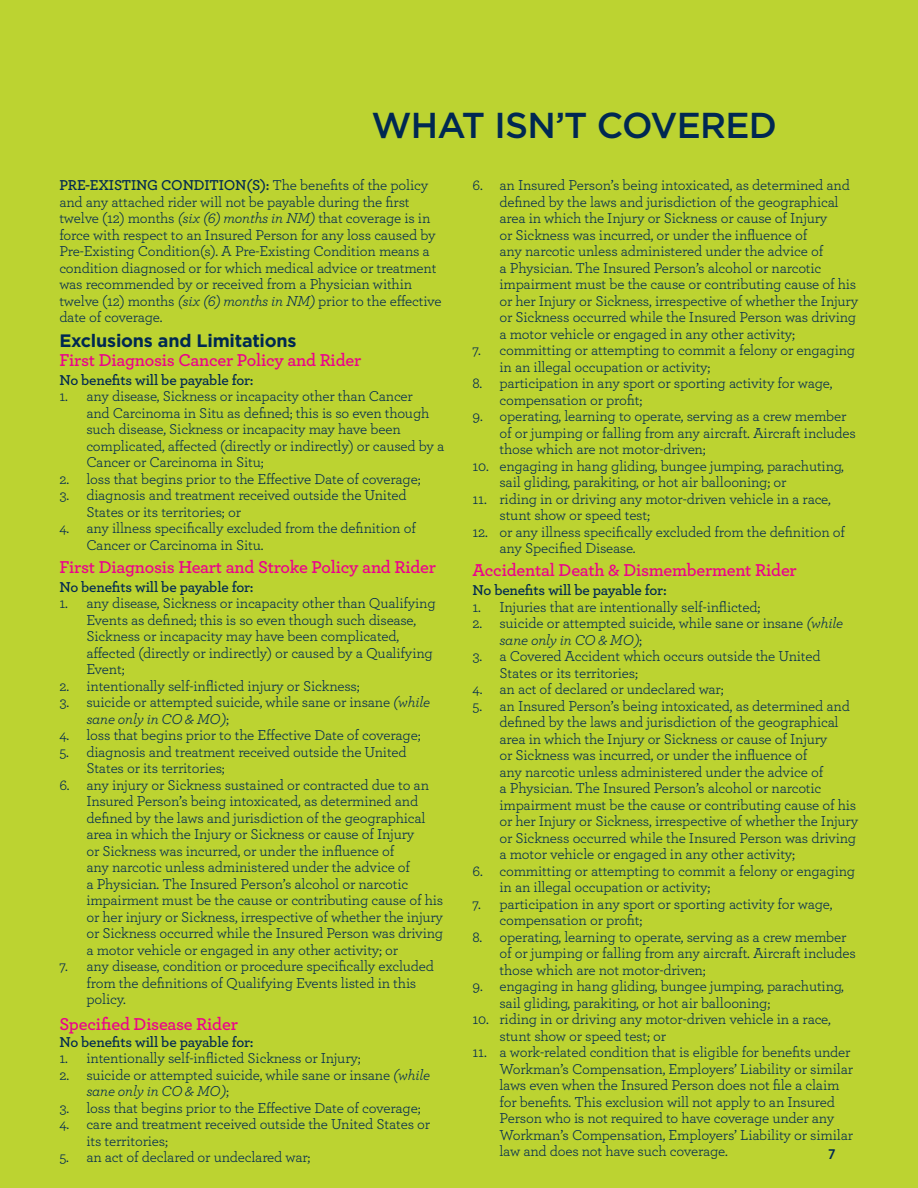
<style>
.page{position:relative;width:918px;height:1188px;background:#bcd331}
.page>*{position:absolute;margin:0;border:0;box-sizing:border-box;transform-origin:0 0}
.t1{font:500 36px "Gotham";letter-spacing:-.02em;color:#002852}
.t2{font:600 18px "Archer";letter-spacing:-.01em;color:#ec008c}
.t3{font:700 18px "Gotham";letter-spacing:-.01em;color:#002852}
.t4{font:15px/16.5px "Archer";letter-spacing:-.01em;color:#002852}
.t5{font:600 15px "Archer";letter-spacing:-.01em;color:#002852}
.t6{font:600 semi-condensed 15px "Myriad Pro";color:#002852}
.s1{font-weight:600}
.s2{font-style:italic}
</style>
<div class="page">
<h1 class="t1" style="left:371px;top:102px;width:407px">WHAT ISN’T COVERED</h1>
<p class="t4" style="left:59px;top:176px;width:384px"><span class="s1">PRE-EXISTING CONDITION(S):</span> The benefits of the policy and any attached rider will not be payable during the first twelve (12) months <span class="s2">(six (6) months in NM)</span> that coverage is in force with respect to an Insured Person for any loss caused by Pre-Existing Condition(s). A Pre-Existing Condition means a condition diagnosed or for which medical advice or treatment was recommended by or received from a Physician within twelve (12) months <span class="s2">(six (6) months in NM)</span> prior to the effective date of coverage.</p>
<p class="t3" style="left:59px;top:329px;width:239px">Exclusions and Limitations</p>
<p class="t2" style="left:59px;top:347px;width:304px">First Diagnosis Cancer Policy and Rider</p>
<p class="t5" style="left:59px;top:368px;width:196px">No benefits will be payable for:</p>
<p class="t4" style="left:86px;top:387px;width:360px;text-indent:-27px">1. any disease, Sickness or incapacity other than Cancer<br>and Carcinoma in Situ as defined; this is so even though such disease, Sickness or incapacity may have been complicated, affected (directly or indirectly) or caused by a Cancer or Carcinoma in Situ;</p>
<p class="t4" style="left:59px;top:470px;width:363px">2. loss that begins prior to the Effective Date of coverage;</p>
<p class="t4" style="left:86px;top:486px;width:322px;text-indent:-27px">3. diagnosis and treatment received outside the United<br>States or its territories; or</p>
<p class="t4" style="left:86px;top:519px;width:331px;text-indent:-27px">4. any illness specifically excluded from the definition of<br>Cancer or Carcinoma in Situ.</p>
<p class="t2" style="left:59px;top:553px;width:378px">First Diagnosis Heart and Stroke Policy and Rider</p>
<p class="t5" style="left:59px;top:575px;width:196px">No benefits will be payable for:</p>
<p class="t4" style="left:86px;top:594px;width:351px;text-indent:-27px">1. any disease, Sickness or incapacity other than Qualifying Events as defined; this is so even though such disease, Sickness or incapacity may have been complicated, affected (directly or indirectly) or caused by a Qualifying Event;</p>
<p class="t4" style="left:59px;top:677px;width:302px">2. intentionally self-inflicted injury or Sickness;</p>
<p class="t4" style="left:86px;top:693px;width:345px;text-indent:-27px">3. suicide or attempted suicide, while sane or insane <span class="s2">(while sane only in CO &amp; MO)</span>;</p>
<p class="t4" style="left:59px;top:726px;width:363px">4. loss that begins prior to the Effective Date of coverage;</p>
<p class="t4" style="left:86px;top:743px;width:322px;text-indent:-27px">5. diagnosis and treatment received outside the United<br>States or its territories;</p>
<p class="t4" style="left:86px;top:776px;width:358px;text-indent:-27px">6. any injury or Sickness sustained or contracted due to an Insured Person’s being intoxicated, as determined and defined by the laws and jurisdiction of the geographical area in which the Injury or Sickness or cause of Injury<br>or Sickness was incurred, or under the influence of<br>any narcotic unless administered under the advice of<br>a Physician. The Insured Person’s alcohol or narcotic impairment must be the cause or contributing cause of his or her injury or Sickness, irrespective of whether the injury or Sickness occurred while the Insured Person was driving a motor vehicle or engaged in any other activity; or</p>
<p class="t4" style="left:86px;top:957px;width:349px;text-indent:-27px">7. any disease, condition or procedure specifically excluded from the definitions of Qualifying Events listed in this policy.</p>
<p class="t2" style="left:59px;top:1011px;width:180px">Specified Disease Rider</p>
<p class="t5" style="left:59px;top:1031px;width:196px">No benefits will be payable for:</p>
<p class="t4" style="left:59px;top:1049px;width:303px">1. intentionally self-inflicted Sickness or Injury;</p>
<p class="t4" style="left:86px;top:1066px;width:345px;text-indent:-27px">2. suicide or attempted suicide, while sane or insane <span class="s2">(while sane only in CO &amp; MO)</span>;</p>
<p class="t4" style="left:59px;top:1099px;width:363px">3. loss that begins prior to the Effective Date of coverage;</p>
<p class="t4" style="left:86px;top:1115px;width:345px;text-indent:-27px">4. care and treatment received outside the United States or its territories;</p>
<p class="t4" style="left:59px;top:1148px;width:253px">5. an act of declared or undeclared war;</p>
<p class="t4" style="left:500px;top:176px;width:360px;text-indent:-27px">6. an Insured Person’s being intoxicated, as determined and defined by the laws and jurisdiction of the geographical area in which the Injury or Sickness or cause of Injury<br>or Sickness was incurred, or under the influence of<br>any narcotic unless administered under the advice of<br>a Physician. The Insured Person’s alcohol or narcotic impairment must be the cause or contributing cause of his or her Injury or Sickness, irrespective of whether the Injury or Sickness occurred while the Insured Person was driving a motor vehicle or engaged in any other activity;</p>
<p class="t4" style="left:500px;top:341px;width:357px;text-indent:-27px">7. committing or attempting to commit a felony or engaging in an illegal occupation or activity;</p>
<p class="t4" style="left:500px;top:374px;width:334px;text-indent:-27px">8. participation in any sport or sporting activity for wage, compensation or profit;</p>
<p class="t4" style="left:500px;top:407px;width:358px;text-indent:-27px">9. operating, learning to operate, serving as a crew member of or jumping or falling from any aircraft. Aircraft includes those which are not motor-driven;</p>
<p class="t4" style="left:500px;top:457px;width:346px;text-indent:-27px">10. engaging in hang gliding, bungee jumping, parachuting, sail gliding, parakiting, or hot air ballooning; or</p>
<p class="t4" style="left:500px;top:490px;width:333px;text-indent:-27px">11. riding in or driving any motor-driven vehicle in a race, stunt show or speed test;</p>
<p class="t4" style="left:500px;top:523px;width:347px;text-indent:-27px">12. or any illness specifically excluded from the definition of any Specified Disease.</p>
<p class="t2" style="left:472px;top:557px;width:326px">Accidental Death &amp; Dismemberment Rider</p>
<p class="t5" style="left:472px;top:579px;width:196px">No benefits will be payable for:</p>
<p class="t4" style="left:472px;top:598px;width:290px">1. Injuries that are intentionally self-inflicted;</p>
<p class="t4" style="left:500px;top:614px;width:345px;text-indent:-27px">2. suicide or attempted suicide, while sane or insane <span class="s2">(while sane only in CO &amp; MO)</span>;</p>
<p class="t4" style="left:500px;top:647px;width:323px;text-indent:-27px">3. a Covered Accident which occurs outside the United<br>States or its territories;</p>
<p class="t4" style="left:472px;top:680px;width:253px">4. an act of declared or undeclared war;</p>
<p class="t4" style="left:500px;top:697px;width:360px;text-indent:-27px">5. an Insured Person’s being intoxicated, as determined and defined by the laws and jurisdiction of the geographical area in which the Injury or Sickness or cause of Injury<br>or Sickness was incurred, or under the influence of<br>any narcotic unless administered under the advice of<br>a Physician. The Insured Person’s alcohol or narcotic impairment must be the cause or contributing cause of his or her Injury or Sickness, irrespective of whether the Injury or Sickness occurred while the Insured Person was driving a motor vehicle or engaged in any other activity;</p>
<p class="t4" style="left:500px;top:862px;width:357px;text-indent:-27px">6. committing or attempting to commit a felony or engaging in an illegal occupation or activity;</p>
<p class="t4" style="left:500px;top:895px;width:334px;text-indent:-27px">7. participation in any sport or sporting activity for wage, compensation or profit;</p>
<p class="t4" style="left:500px;top:928px;width:358px;text-indent:-27px">8. operating, learning to operate, serving as a crew member of or jumping or falling from any aircraft. Aircraft includes those which are not motor-driven;</p>
<p class="t4" style="left:500px;top:977px;width:346px;text-indent:-27px">9. engaging in hang gliding, bungee jumping, parachuting, sail gliding, parakiting, or hot air ballooning;</p>
<p class="t4" style="left:500px;top:1010px;width:333px;text-indent:-27px">10. riding in or driving any motor-driven vehicle in a race, stunt show or speed test; or</p>
<p class="t4" style="left:500px;top:1043px;width:355px;text-indent:-27px">11. a work-related condition that is eligible for benefits under Workman’s Compensation, Employers’ Liability or similar laws even when the Insured Person does not file a claim for benefits. This exclusion will not apply to an Insured Person who is not required to have coverage under any Workman’s Compensation, Employers’ Liability or similar law and does not have such coverage.</p>
<p class="t6" style="left:828px;top:1146px;width:9px">7</p>
</div>
